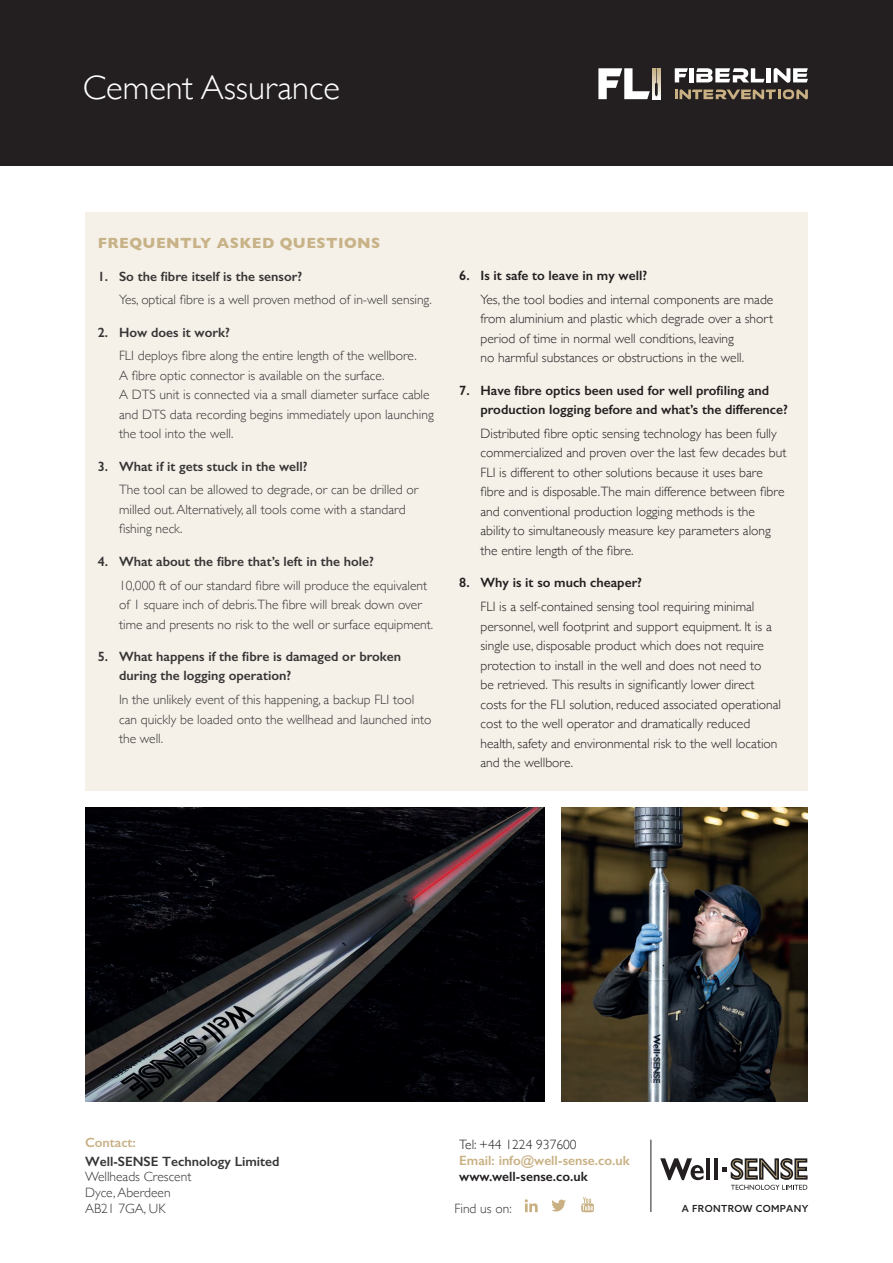
<style>
.page{position:relative;width:893px;height:1263px;background:#fff}
.page>*{position:absolute;margin:0;border:0;box-sizing:border-box;transform-origin:0 0}
.Body{font:300 34.5px "Gill Sans";color:#fff}
.t1{font:700 15px "Gill Sans";letter-spacing:.03em;color:#c8b287}
.Body-2{font:300 13.5px/19.5px "Gill Sans";color:#231f20}
.t2{font:300 13.5px/19.5px "Gill Sans";color:#373535}
.t3{font:600 13.5px/19.5px "Gill Sans";color:#373535}
.Body-3{font:600 13.5px/19.5px "Gill Sans";color:#231f20}
.t4{font:600 13.5px/15.8px "Gill Sans";color:#c8b083}
.t5{font:600 13.5px "Gill Sans";color:#c8b287}
.t6{font:500 9.75px "Azo Sans";letter-spacing:.04em;color:#231f20}
.s1{font-weight:600}
.s2{font-weight:300;color:#231f20}
</style>
<div class="page">
<div style="left:0;top:0;width:893px;height:166px;background:#231f20"></div>
<svg style="left:675px;top:68px;width:13px;height:14px"></svg>
<div style="left:689px;top:68px;width:5px;height:14px;background:#fff"></div>
<svg style="left:696px;top:68px;width:68px;height:14px"></svg>
<div style="left:766px;top:68px;width:5px;height:14px;background:#fff"></div>
<svg style="left:774px;top:68px;width:34px;height:15px"></svg>
<svg style="left:675px;top:89px;width:133px;height:10px"></svg>
<svg style="left:658px;top:68px;width:2px;height:31px"></svg>
<svg style="left:598px;top:68px;width:60px;height:31px"></svg>
<img style="left:85px;top:808px;width:459px;height:293px">
<hr style="left:651px;top:1140px;width:1px;height:72px;background:#231f20">
<svg style="left:660px;top:1158px;width:44px;height:22px"></svg>
<hr style="left:706px;top:1158px;width:4px;height:22px;background:#231f20">
<hr style="left:714px;top:1158px;width:4px;height:22px;background:#231f20">
<svg style="left:722px;top:1158px;width:86px;height:32px"></svg>
<svg style="left:581px;top:1197px;width:13px;height:15px"></svg>
<svg style="left:525px;top:1199px;width:13px;height:13px"></svg>
<svg style="left:551px;top:1199px;width:15px;height:12px"></svg>
<div style="left:85px;top:213px;width:723px;height:578px;background:#f5f1e9"></div>
<img style="left:561px;top:808px;width:247px;height:293px">
<p class="Body" style="left:83px;top:61px;width:259px">Cement Assurance</p>
<p class="t1" style="left:98px;top:231px;width:284px">FREQUENTLY ASKED QUESTIONS</p>
<p class="t3" style="left:98px;top:266px;width:206px">1. So the fibre itself is the sensor?</p>
<p class="t2" style="left:119px;top:290px;width:314px">Yes, optical fibre is a well proven method of in-well sensing.</p>
<p class="t3" style="left:98px;top:322px;width:134px">2. How does it work?</p>
<p class="t2" style="left:119px;top:346px;width:316px">FLI deploys fibre along the entire length of the wellbore.<br>A fibre optic connector is available on the surface.<br>A DTS unit is connected via a small diameter surface cable and DTS data recording begins immediately upon launching the tool into the well.</p>
<p class="t3" style="left:98px;top:456px;width:211px">3. What if it gets stuck in the well?</p>
<p class="t2" style="left:119px;top:480px;width:301px">The tool can be allowed to degrade, or can be drilled or milled out. Alternatively, all tools come with a standard fishing neck.</p>
<p class="t3" style="left:98px;top:551px;width:278px">4. What about the fibre that’s left in the hole?</p>
<p class="t2" style="left:119px;top:575px;width:316px">10,000 ft of our standard fibre will produce the equivalent of 1 square inch of debris.The fibre will break down over time and presents no risk to the well or surface equipment.</p>
<p class="t3" style="left:119px;top:646px;width:284px;text-indent:-21px">5. What happens if the fibre is damaged or broken during the logging operation?</p>
<p class="t2" style="left:119px;top:689px;width:314px">In the unlikely event of this happening, a backup FLI tool can quickly be loaded onto the wellhead and launched into the well.</p>
<p class="Body-2" style="left:480px;top:263px;width:294px;line-height:23.7px;text-indent:-21px"><span class="s1">6. Is it safe to leave in my well?<br></span>Yes, the tool bodies and internal components are made</p>
<p class="Body-2" style="left:480px;top:309px;width:294px">from aluminium and plastic which degrade over a short period of time in normal well conditions, leaving<br>no harmful substances or obstructions in the well.</p>
<p class="Body-3" style="left:480px;top:380px;width:309px;text-indent:-21px">7. Have fibre optics been used for well profiling and production logging before and what’s the difference?</p>
<p class="Body-2" style="left:480px;top:423px;width:307px">Distributed fibre optic sensing technology has been fully commercialized and proven over the last few decades but FLI is different to other solutions because it uses bare fibre and is disposable.The main difference between fibre and conventional production logging methods is the ability to simultaneously measure key parameters along the entire length of the fibre.</p>
<p class="Body-2" style="left:480px;top:570px;width:275px;line-height:23.7px;text-indent:-21px"><span class="s1">8. Why is it so much cheaper?<br></span>FLI is a self-contained sensing tool requiring minimal</p>
<p class="Body-2" style="left:480px;top:616px;width:302px">personnel, well footprint and support equipment. It is a single use, disposable product which does not require protection to install in the well and does not need to<br>be retrieved. This results in significantly lower direct costs for the FLI solution, reduced associated operational cost to the well operator and dramatically reduced health, safety and environmental risk to the well location and the wellbore.</p>
<p class="t5" style="left:85px;top:1134px;width:52px">Contact:</p>
<p class="t3" style="left:85px;top:1151px;width:196px">Well-SENSE Technology Limited</p>
<p class="t2" style="left:85px;top:1168px;width:108px;line-height:15.8px">Wellheads Crescent<br>Dyce, Aberdeen<br>AB21 7GA, UK</p>
<p class="t4" style="left:459px;top:1136px;width:172px"><span class="s2">Tel: +44 1224 937600<br></span>Email: info@well-sense.co.uk</p>
<p class="Body-3" style="left:459px;top:1166px;width:130px">www.well-sense.co.uk</p>
<p class="t2" style="left:455px;top:1198px;width:59px">Find us on:</p>
<p class="t6" style="left:682px;top:1202px;width:128px">A FRONTROW COMPANY</p>
</div>
